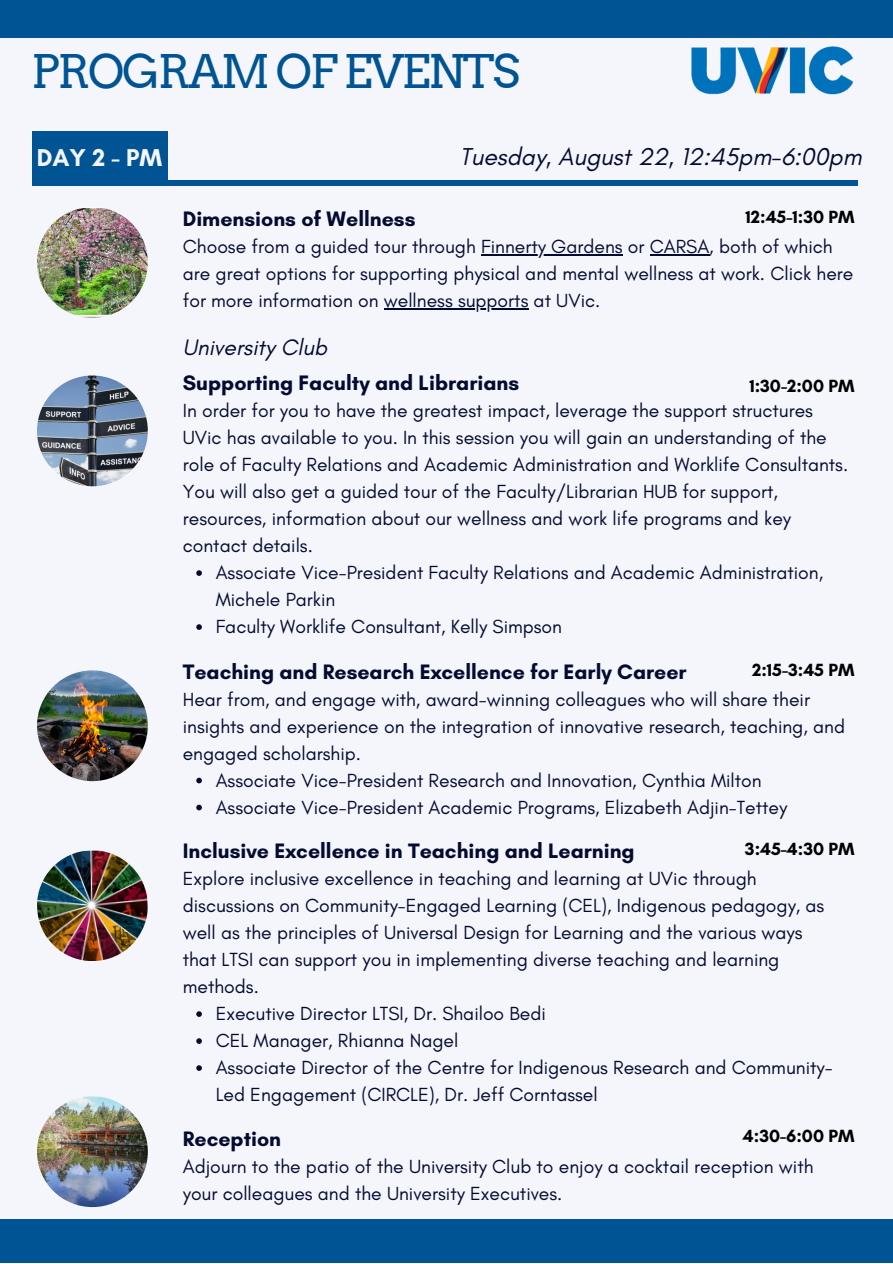
<style>
.page{position:relative;width:893px;height:1264px;background:#fff}
.page>*{position:absolute;margin:0;border:0;box-sizing:border-box;transform-origin:0 0}
.t1{font:46.35px "Arvo";letter-spacing:-.05em;color:#005493}
.t2{font:italic 24.75px "Glacial Indifference";color:#050a30}
.t3{font:700 24.75px "Glacial Indifference";color:#f4f6fc}
.t4{font:italic 22.8px "Glacial Indifference";color:#050a30}
.t5{font:700 21.3px "Glacial Indifference";color:#050a30}
.t6{font:19.35px/27px "Glacial Indifference";color:#050a30}
.t7{font:700 18px "Glacial Indifference";color:#000}
</style>
<div class="page">
<div style="left:0;top:0;width:892px;height:1262px;background:#f4f6fc"></div>
<div style="left:32px;top:180px;width:825px;height:6px;background:#005493"></div>
<div style="left:32px;top:131px;width:135px;height:54px;background:#005493"></div>
<div style="left:0;top:1219px;width:892px;height:43px;background:#005493"></div>
<div style="left:0;top:0;width:892px;height:38px;background:#005493"></div>
<img style="left:691px;top:46px;width:162px;height:49px">
<hr style="left:481px;top:254px;width:141px;height:1px;background:#050a30">
<hr style="left:649px;top:254px;width:60px;height:1px;background:#050a30">
<hr style="left:384px;top:308px;width:144px;height:1px;background:#050a30">
<svg style="left:196px;top:777px;width:6px;height:6px"></svg>
<svg style="left:196px;top:804px;width:6px;height:6px"></svg>
<svg style="left:196px;top:570px;width:6px;height:6px"></svg>
<svg style="left:196px;top:624px;width:6px;height:6px"></svg>
<svg style="left:196px;top:1011px;width:6px;height:5px"></svg>
<svg style="left:196px;top:1038px;width:6px;height:5px"></svg>
<svg style="left:196px;top:1065px;width:6px;height:5px"></svg>
<img style="left:37px;top:375px;width:111px;height:111px;border-radius:50%">
<img style="left:37px;top:670px;width:111px;height:111px;border-radius:50%">
<img style="left:37px;top:1096px;width:111px;height:110px;border-radius:50%">
<img style="left:37px;top:850px;width:111px;height:111px">
<img style="left:37px;top:207px;width:111px;height:111px;border-radius:50%">
<p class="t1" style="left:31px;top:44px;width:490px">PROGRAM OF EVENTS</p>
<p class="t3" style="left:37px;top:143px;width:127px">DAY 2 - PM</p>
<p class="t2" style="left:460px;top:142px;width:403px">Tuesday, August 22, 12:45pm-6:00pm</p>
<p class="t5" style="left:183px;top:206px;width:234px">Dimensions of Wellness</p>
<p class="t6" style="left:183px;top:233px;width:672px">Choose from a guided tour through Finnerty Gardens or CARSA, both of which are great options for supporting physical and mental wellness at work. Click here for more information on wellness supports at UVic.</p>
<p class="t4" style="left:183px;top:334px;width:146px">University Club</p>
<p class="t7" style="left:745px;top:206px;width:111px">12:45-1:30 PM</p>
<p class="t5" style="left:183px;top:370px;width:338px">Supporting Faculty and Librarians</p>
<p class="t6" style="left:183px;top:397px;width:667px">In order for you to have the greatest impact, leverage the support structures UVic has available to you. In this session you will gain an understanding of the role of Faculty Relations and Academic Administration and Worklife Consultants.<br>You will also get a guided tour of the Faculty/Librarian HUB for support, resources, information about our wellness and work life programs and key contact details.</p>
<p class="t7" style="left:749px;top:375px;width:107px">1:30-2:00 PM</p>
<p class="t6" style="left:216px;top:559px;width:609px">Associate Vice-President Faculty Relations and Academic Administration,<br>Michele Parkin</p>
<p class="t6" style="left:216px;top:613px;width:348px">Faculty Worklife Consultant, Kelly Simpson</p>
<p class="t5" style="left:183px;top:658px;width:505px">Teaching and Research Excellence for Early Career</p>
<p class="t6" style="left:183px;top:685px;width:663px">Hear from, and engage with, award-winning colleagues who will share their insights and experience on the integration of innovative research, teaching, and engaged scholarship.</p>
<p class="t7" style="left:752px;top:659px;width:104px">2:15-3:45 PM</p>
<p class="t6" style="left:216px;top:766px;width:547px">Associate Vice-President Research and Innovation, Cynthia Milton</p>
<p class="t6" style="left:216px;top:793px;width:573px">Associate Vice-President Academic Programs, Elizabeth Adjin-Tettey</p>
<p class="t7" style="left:745px;top:837px;width:111px">3:45-4:30 PM</p>
<p class="t5" style="left:183px;top:838px;width:453px">Inclusive Excellence in Teaching and Learning</p>
<p class="t6" style="left:183px;top:865px;width:643px">Explore inclusive excellence in teaching and learning at UVic through discussions on Community-Engaged Learning (CEL), Indigenous pedagogy, as well as the principles of Universal Design for Learning and the various ways that LTSI can support you in implementing diverse teaching and learning methods.</p>
<p class="t6" style="left:216px;top:1000px;width:332px">Executive Director LTSI, Dr. Shailoo Bedi</p>
<p class="t6" style="left:216px;top:1026px;width:244px">CEL Manager, Rhianna Nagel</p>
<p class="t6" style="left:216px;top:1053px;width:618px">Associate Director of the Centre for Indigenous Research and Community-<br>Led Engagement (CIRCLE), Dr. Jeff Corntassel</p>
<p class="t5" style="left:183px;top:1126px;width:100px">Reception</p>
<p class="t7" style="left:743px;top:1125px;width:113px">4:30-6:00 PM</p>
<p class="t6" style="left:183px;top:1152px;width:632px">Adjourn to the patio of the University Club to enjoy a cocktail reception with your colleagues and the University Executives.</p>
</div>
